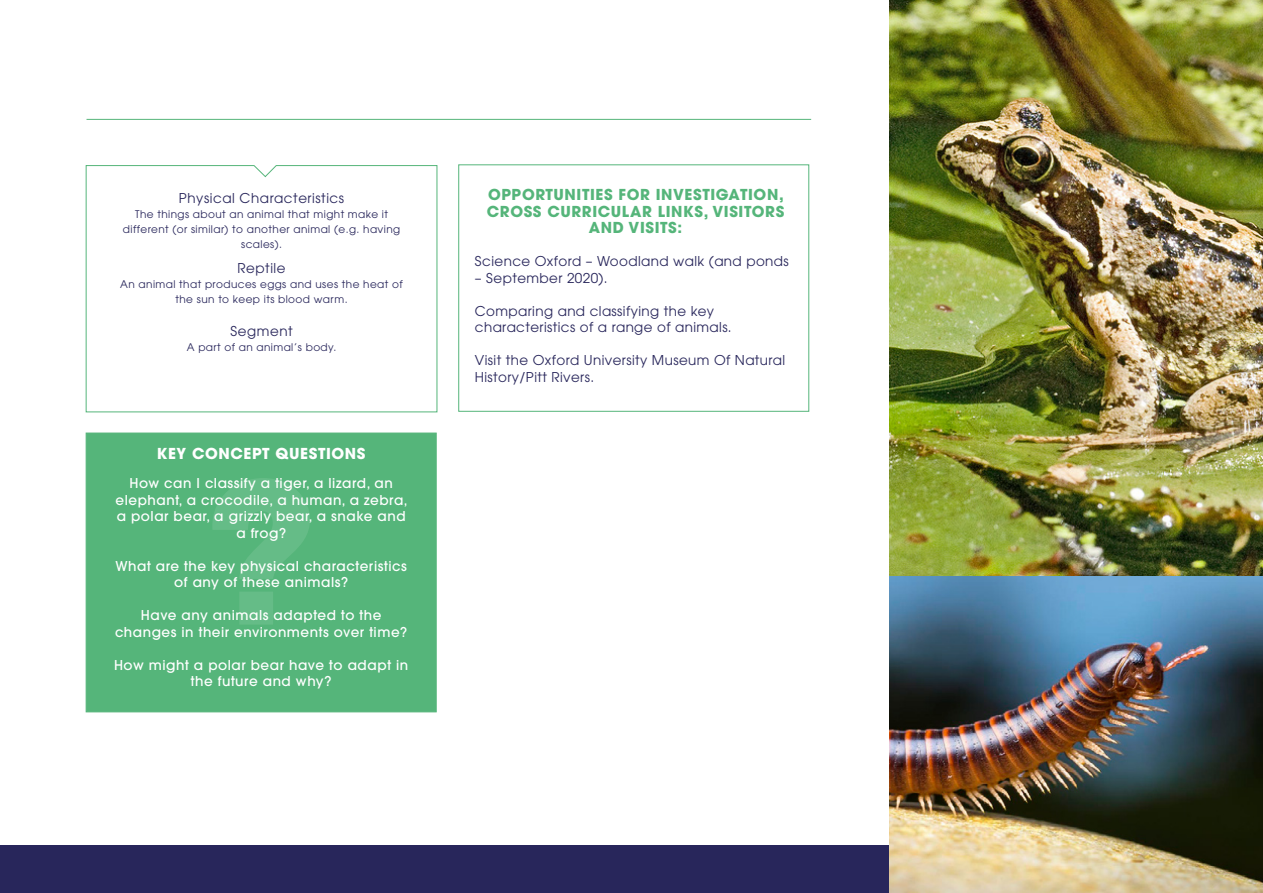
<style>
.page{position:relative;width:1263px;height:893px;background:#fff}
.page>*{position:absolute;margin:0;border:0;box-sizing:border-box;transform-origin:0 0}
.t1{font:700 15px/16.5px "ITC Avant Garde Pro";letter-spacing:.04em;color:#55b57a;text-align:center}
.t2{font:700 15px "ITC Avant Garde Pro";letter-spacing:.04em;color:#fff}
.t3{font:500 13.5px/16.5px "ITC Avant Garde Pro";letter-spacing:.04em;color:#fff;text-align:center}
.t4{font:13.5px/16.5px "ITC Avant Garde Pro";letter-spacing:.03em;color:#28265b}
.t5{font:10.5px/15px "ITC Avant Garde Pro";letter-spacing:.04em;color:#28265b;text-align:center}
</style>
<div class="page">
<div style="left:0;top:845px;width:1263px;height:48px;background:#28265b"></div>
<hr style="left:87px;top:119px;width:724px;height:1px;background:#55b57a">
<div style="left:86px;top:433px;width:351px;height:279px;background:#55b57a;border:1px solid #55b57a"></div>
<svg style="left:212px;top:478px;width:98px;height:146px"></svg>
<div style="left:458px;top:164px;width:351px;height:248px;border:1px solid #55b57a"></div>
<svg style="left:85px;top:165px;width:353px;height:248px"></svg>
<img style="left:890px;top:0;width:373px;height:893px">
<p class="t4" style="left:179px;top:189px;width:167px">Physical Characteristics</p>
<p class="t5" style="left:123px;top:206px;width:279px">The things about an animal that might make it different (or similar) to another animal (e.g. having scales).</p>
<p class="t4" style="left:237px;top:260px;width:50px">Reptile</p>
<p class="t5" style="left:120px;top:277px;width:284px">An animal that produces eggs and uses the heat of the sun to keep its blood warm.</p>
<p class="t4" style="left:230px;top:323px;width:64px">Segment</p>
<p class="t5" style="left:187px;top:340px;width:151px">A part of an animal’s body.</p>
<p class="t2" style="left:157px;top:443px;width:210px">KEY CONCEPT QUESTIONS</p>
<p class="t3" style="left:116px;top:475px;width:294px">How can I classify a tiger, a lizard, an elephant, a crocodile, a human, a zebra, a polar bear, a grizzly bear, a snake and a frog?</p>
<p class="t3" style="left:115px;top:557px;width:293px">What are the key physical characteristics of any of these animals?</p>
<p class="t3" style="left:115px;top:607px;width:294px">Have any animals adapted to the changes in their environments over time?</p>
<p class="t3" style="left:114px;top:656px;width:296px">How might a polar bear have to adapt in the future and why?</p>
<p class="t1" style="left:487px;top:186px;width:299px">OPPORTUNITIES FOR INVESTIGATION,<br>CROSS CURRICULAR LINKS, VISITORS<br>AND VISITS:</p>
<p class="t4" style="left:475px;top:253px;width:315px">Science Oxford – Woodland walk (and ponds</p>
<p class="t4" style="left:475px;top:269px;width:134px">– September 2020).</p>
<p class="t4" style="left:475px;top:302px;width:258px">Comparing and classifying the key characteristics of a range of animals.</p>
<p class="t4" style="left:475px;top:352px;width:312px">Visit the Oxford University Museum Of Natural<br>History/Pitt Rivers.</p>
</div>
